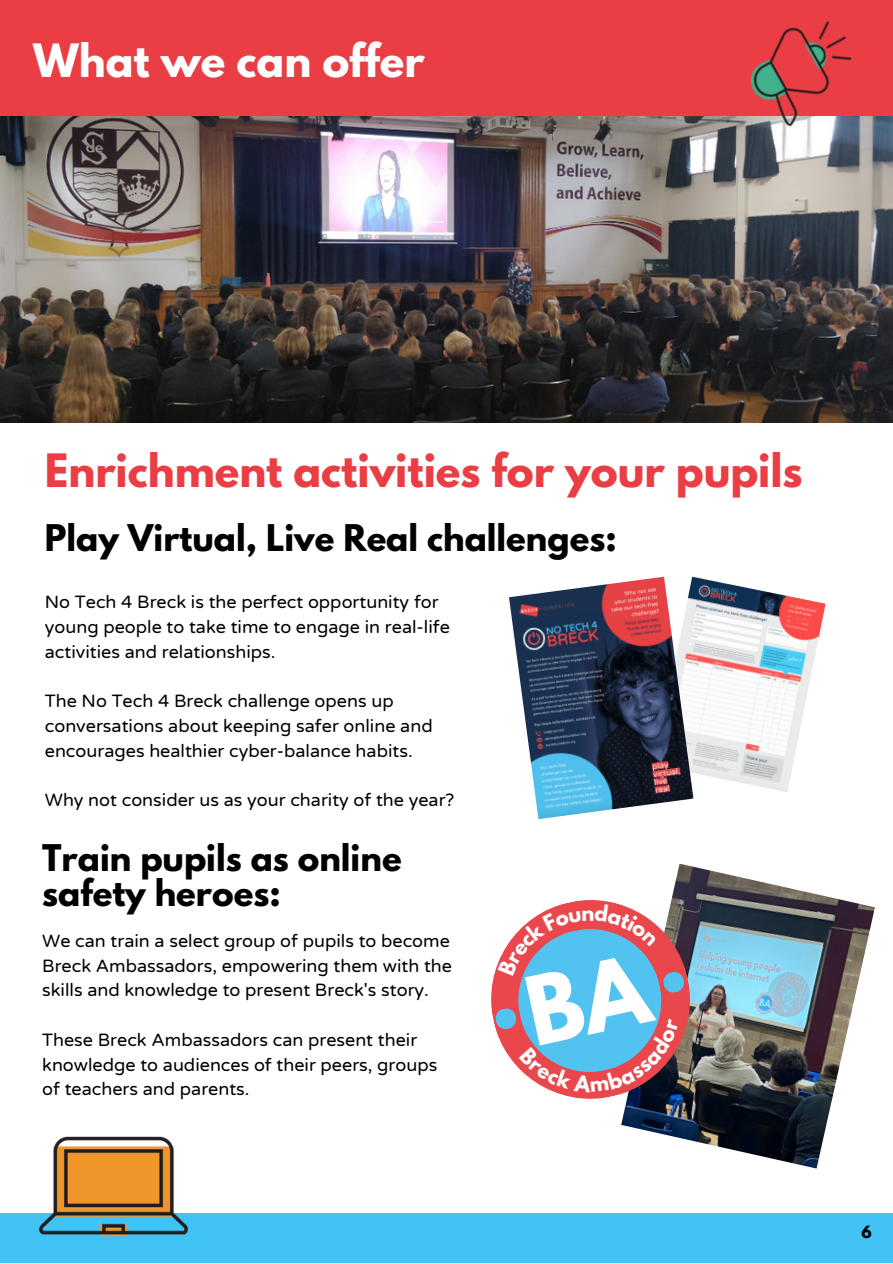
<style>
.page{position:relative;width:893px;height:1264px;background:#fff}
.page>*{position:absolute;margin:0;border:0;box-sizing:border-box;transform-origin:0 0}
.t1{font:700 40.65px "League Spartan";color:#ea3d44}
.t2{font:700 40.65px "League Spartan";color:#fff}
.t3{font:700 32.55px/34.8px "League Spartan";color:#000}
.t4{font:18px/24.8px "Varela Round";color:#000}
.t5{font:700 15px "League Spartan";color:#000}
</style>
<div class="page">
<img style="left:0;top:115px;width:892px;height:308px">
<div style="left:0;top:0;width:892px;height:115px;background:#ea3d44"></div>
<div style="left:0;top:1212px;width:892px;height:50px;background:#41c3f5"></div>
<img style="left:693px;top:577px;width:132px;height:215px">
<img style="left:509px;top:576px;width:184px;height:243px">
<img style="left:621px;top:864px;width:253px;height:304px">
<img style="left:491px;top:890px;width:208px;height:218px">
<img style="left:708px;top:21px;width:184px;height:143px">
<img style="left:0;top:1136px;width:226px;height:101px">
<svg style="left:494px;top:903px;width:191px;height:189px;background:#9b92a9"></svg>
<h1 class="t2" style="left:33px;top:40px;width:393px">What we can offer</h1>
<h1 class="t1" style="left:45px;top:450px;width:759px">Enrichment activities for your pupils</h1>
<h2 class="t3" style="left:45px;top:524px;width:573px">Play Virtual, Live Real challenges:</h2>
<p class="t4" style="left:45px;top:590px;width:406px">No Tech 4 Breck is the perfect opportunity for young people to take time to engage in real-life activities and relationships.</p>
<p class="t4" style="left:45px;top:689px;width:389px">The No Tech 4 Breck challenge opens up conversations about keeping safer online and encourages healthier cyber-balance habits.</p>
<p class="t4" style="left:45px;top:788px;width:411px">Why not consider us as your charity of the year?</p>
<h2 class="t3" style="left:42px;top:844px;width:361px">Train pupils as online safety heroes:</h2>
<p class="t4" style="left:42px;top:928px;width:411px">We can train a select group of pupils to become<br>Breck Ambassadors, empowering them with the skills and knowledge to present Breck's story.</p>
<p class="t4" style="left:42px;top:1027px;width:396px">These Breck Ambassadors can present their knowledge to audiences of their peers, groups of teachers and parents.</p>
<p class="t5" style="left:861px;top:1224px;width:12px">6</p>
</div>
